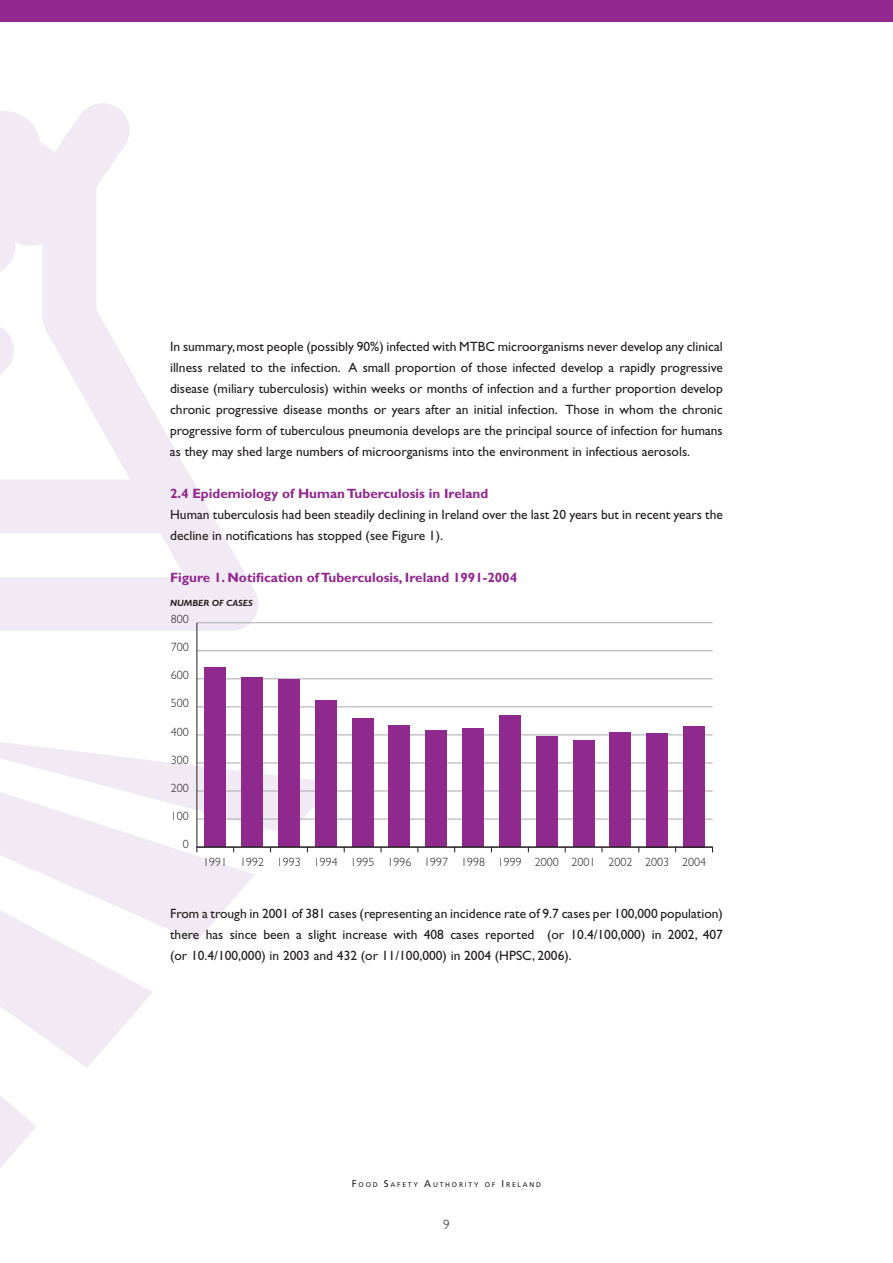
<style>
.page{position:relative;width:893px;height:1263px;background:#fff}
.page>*{position:absolute;margin:0;border:0;box-sizing:border-box;transform-origin:0 0}
.t1{font:13.5px/21px "Gill Sans";color:#231f20;text-align:justify}
.t2{font:700 13.5px "Gill Sans";color:#91278f}
.t3{font:300 12px "Gill Sans";color:#231f20}
.t4{font:italic 700 9px "Gill Sans";color:#231f20}
.t5{font:6.9px "Frutiger";letter-spacing:.255em;color:#231f20}
.s1{font-size:9.75px}
</style>
<div class="page">
<div style="left:0;top:0;width:893px;height:21px;background:#91278f"></div>
<svg style="left:0;top:103px;width:258px;height:528px"></svg>
<hr style="left:197px;top:819px;width:515px;height:1px;background:#a7a9ac">
<hr style="left:197px;top:791px;width:515px;height:1px;background:#a7a9ac">
<hr style="left:197px;top:763px;width:515px;height:1px;background:#a7a9ac">
<hr style="left:197px;top:735px;width:515px;height:1px;background:#a7a9ac">
<hr style="left:197px;top:707px;width:515px;height:1px;background:#a7a9ac">
<hr style="left:197px;top:678px;width:515px;height:1px;background:#a7a9ac">
<hr style="left:197px;top:650px;width:515px;height:1px;background:#a7a9ac">
<hr style="left:197px;top:622px;width:515px;height:1px;background:#a7a9ac">
<div style="left:205px;top:668px;width:21px;height:179px;background:#90298d"></div>
<div style="left:241px;top:678px;width:22px;height:169px;background:#90298d"></div>
<div style="left:278px;top:679px;width:22px;height:168px;background:#90298d"></div>
<div style="left:315px;top:700px;width:21px;height:147px;background:#90298d"></div>
<div style="left:352px;top:719px;width:21px;height:128px;background:#90298d"></div>
<div style="left:389px;top:725px;width:21px;height:122px;background:#90298d"></div>
<div style="left:426px;top:730px;width:21px;height:117px;background:#90298d"></div>
<div style="left:462px;top:728px;width:22px;height:119px;background:#90298d"></div>
<div style="left:499px;top:715px;width:22px;height:132px;background:#90298d"></div>
<div style="left:536px;top:736px;width:21px;height:111px;background:#90298d"></div>
<div style="left:573px;top:740px;width:21px;height:107px;background:#90298d"></div>
<div style="left:610px;top:733px;width:21px;height:114px;background:#90298d"></div>
<div style="left:647px;top:733px;width:21px;height:114px;background:#90298d"></div>
<div style="left:683px;top:726px;width:22px;height:121px;background:#90298d"></div>
<hr style="left:197px;top:846px;width:515px;height:2px;background:#231f20">
<svg style="left:0;top:740px;width:333px;height:428px"></svg>
<hr style="left:197px;top:623px;width:1px;height:224px;background:#231f20">
<p class="t1" style="left:170px;top:335px;width:554px">In summary,most people (possibly 90%) infected with MTBC microorganisms never develop any clinical illness related to the infection. A small proportion of those infected develop a rapidly progressive disease (miliary tuberculosis) within weeks or months of infection and a further proportion develop chronic progressive disease months or years after an initial infection. Those in whom the chronic progressive form of tuberculous pneumonia develops are the principal source of infection for humans as they may shed large numbers of microorganisms into the environment in infectious aerosols.</p>
<p class="t2" style="left:170px;top:485px;width:320px">2.4 Epidemiology of Human Tuberculosis in Ireland</p>
<p class="t1" style="left:170px;top:503px;width:554px">Human tuberculosis had been steadily declining in Ireland over the last 20 years but in recent years the decline in notifications has stopped (see Figure 1).</p>
<p class="t2" style="left:170px;top:569px;width:349px">Figure 1. Notification of Tuberculosis, Ireland 1991-2004</p>
<p class="t4" style="left:170px;top:598px;width:84px">NUMBER OF CASES</p>
<p class="t3" style="left:171px;top:612px;width:19px">800</p>
<p class="t3" style="left:171px;top:641px;width:19px">700</p>
<p class="t3" style="left:171px;top:669px;width:19px">600</p>
<p class="t3" style="left:171px;top:697px;width:19px">500</p>
<p class="t3" style="left:171px;top:725px;width:19px">400</p>
<p class="t3" style="left:171px;top:753px;width:19px">300</p>
<p class="t3" style="left:171px;top:781px;width:19px">200</p>
<p class="t3" style="left:171px;top:809px;width:19px">100</p>
<p class="t3" style="left:183px;top:837px;width:7px">0</p>
<p class="t3" style="left:203px;top:856px;width:504px">1991 1992 1993 1994 1995 1996 1997 1998 1999 2000 2001 2002 2003 2004</p>
<p class="t1" style="left:170px;top:902px;width:554px">From a trough in 2001 of 381 cases (representing an incidence rate of 9.7 cases per 100,000 population) there has since been a slight increase with 408 cases reported (or 10.4/100,000) in 2002, 407 (or 10.4/100,000) in 2003 and 432 (or 11/100,000) in 2004 (HPSC, 2006).</p>
<p class="t5" style="left:352px;top:1181px;width:191px"><span class="s1">F</span>OOD <span class="s1">S</span>AF ETY <span class="s1">A</span>UTHORITY OF <span class="s1">I</span> RELAND</p>
</div>
